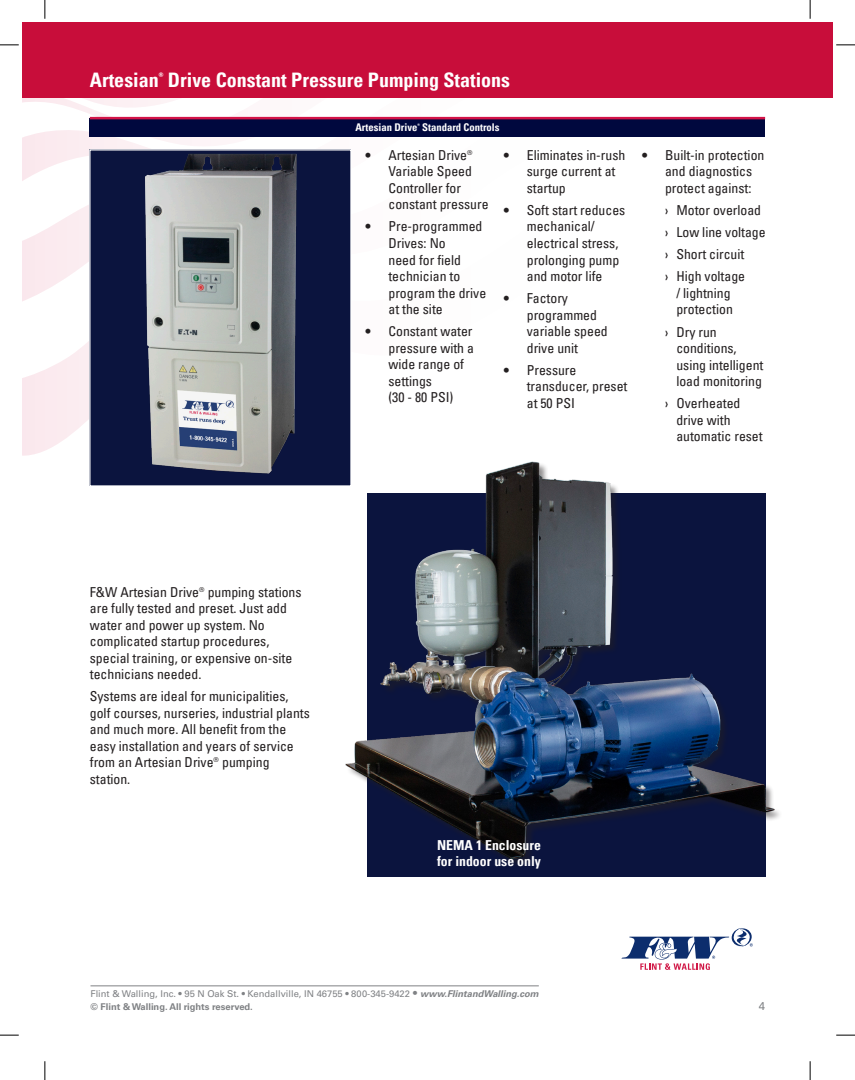
<style>
.page{position:relative;width:855px;height:1080px;background:#fff}
.page>*{position:absolute;margin:0;border:0;box-sizing:border-box;transform-origin:0 0}
._1st_Subhead_BStd_16{font:700 condensed 20px "Univers LT Pro";color:#fff}
.Body_copy_10_pt_Bstd{font:condensed 13.75px/16.5px "Univers LT Pro";color:#231f20}
.Model_Number_Rev_-_B{font:700 condensed 13.75px/16.5px "Univers LT Pro";color:#fff}
.t1{font:11.25px "Univers LT Pro 55 Roman";color:#808285}
.Reversed_Chart_head{font:700 condensed 10.62px "Univers LT Pro";color:#fff}
.t2{font:9.38px "Univers LT Pro 55 Roman";color:#808285}
.t3{font:700 9.38px "Univers LT Pro 65";color:#808285}
.s1{font-size:11.25px}
.s2{font-family:"Univers LT Pro 65";font-weight:700;font-style:italic}
</style>
<div class="page">
<svg style="left:22px;top:97px;width:795px;height:359px"></svg>
<hr style="left:90px;top:985px;width:449px;height:1px;background:#808285">
<svg style="left:621px;top:928px;width:132px;height:42px"></svg>
<div style="left:34px;top:22px;width:798px;height:75px;background:#c80d3a"></div>
<div style="left:367px;top:493px;width:399px;height:384px;background:#0b143e"></div>
<div style="left:90px;top:118px;width:675px;height:19px;background:#00083e"></div>
<hr style="left:90px;top:117px;width:675px;height:2px;background:#d31448">
<div style="left:346px;top:461px;width:437px;height:407px;background:#231f20;opacity:.5"></div>
<img style="left:345px;top:461px;width:432px;height:401px">
<div style="left:90px;top:150px;width:261px;height:336px;background:#0b143e"></div>
<img style="left:145px;top:154px;width:152px;height:320px">
<svg style="left:0;top:44px;width:19px;height:2px"></svg>
<svg style="left:836px;top:44px;width:19px;height:2px"></svg>
<svg style="left:0;top:1034px;width:19px;height:2px"></svg>
<svg style="left:836px;top:1034px;width:19px;height:2px"></svg>
<svg style="left:44px;top:0;width:2px;height:19px"></svg>
<svg style="left:44px;top:1061px;width:2px;height:19px"></svg>
<svg style="left:809px;top:0;width:2px;height:19px"></svg>
<svg style="left:809px;top:1061px;width:2px;height:19px"></svg>
<p class="_1st_Subhead_BStd_16" style="left:90px;top:68px;width:422px">Artesian<sup>®</sup> Drive Constant Pressure Pumping Stations</p>
<p class="Reversed_Chart_head" style="left:355px;top:121px;width:146px">Artesian Drive<sup>®</sup> Standard Controls</p>
<p class="Body_copy_10_pt_Bstd" style="left:388px;top:146px;width:102px;text-indent:-22px">• Artesian Drive®<br>Variable Speed<br>Controller for constant pressure</p>
<p class="Body_copy_10_pt_Bstd" style="left:388px;top:218px;width:99px;text-indent:-22px">• Pre-programmed<br>Drives: No<br>need for field technician to program the drive at the site</p>
<p class="Body_copy_10_pt_Bstd" style="left:388px;top:323px;width:87px;text-indent:-22px">• Constant water pressure with a wide range of settings<br>(30 - 80 PSI)</p>
<p class="Body_copy_10_pt_Bstd" style="left:527px;top:146px;width:100px;text-indent:-22px">• Eliminates in-rush surge current at startup</p>
<p class="Body_copy_10_pt_Bstd" style="left:527px;top:201px;width:100px;text-indent:-22px">• Soft start reduces mechanical/ electrical stress, prolonging pump and motor life</p>
<p class="Body_copy_10_pt_Bstd" style="left:527px;top:290px;width:82px;text-indent:-22px">• Factory programmed variable speed drive unit</p>
<p class="Body_copy_10_pt_Bstd" style="left:527px;top:361px;width:102px;text-indent:-22px">• Pressure transducer, preset at 50 PSI</p>
<p class="Body_copy_10_pt_Bstd" style="left:665px;top:146px;width:101px;text-indent:-22px">• Built-in protection and diagnostics protect against:</p>
<p class="Body_copy_10_pt_Bstd" style="left:665px;top:201px;width:98px">› Motor overload</p>
<p class="Body_copy_10_pt_Bstd" style="left:665px;top:224px;width:102px">› Low line voltage</p>
<p class="Body_copy_10_pt_Bstd" style="left:665px;top:246px;width:81px">› Short circuit</p>
<p class="Body_copy_10_pt_Bstd" style="left:665px;top:268px;width:81px;text-align:center">› High voltage / lightning protection</p>
<p class="Body_copy_10_pt_Bstd" style="left:676px;top:323px;width:89px;text-indent:-11px">› Dry run conditions, using intelligent load monitoring</p>
<p class="Body_copy_10_pt_Bstd" style="left:676px;top:395px;width:88px;text-indent:-11px">› Overheated drive with automatic reset</p>
<p class="Body_copy_10_pt_Bstd" style="left:90px;top:583px;width:213px">F&amp;W Artesian Drive® pumping stations are fully tested and preset. Just add water and power up system. No complicated startup procedures, special training, or expensive on-site technicians needed.</p>
<p class="Body_copy_10_pt_Bstd" style="left:90px;top:688px;width:221px">Systems are ideal for municipalities, golf courses, nurseries, industrial plants and much more. All benefit from the easy installation and years of service from an Artesian Drive® pumping station.</p>
<p class="Model_Number_Rev_-_B" style="left:437px;top:836px;width:105px">NEMA 1 Enclosure for indoor use only</p>
<p class="t2" style="left:90px;top:987px;width:450px">Flint &amp; Walling, Inc. • 95 N Oak St. • Kendallville, IN 46755 • 800-345-9422 <span class="s1">•</span> <span class="s2">www.FlintandWalling.com</span></p>
<p class="t3" style="left:90px;top:1000px;width:164px">© Flint &amp; Walling. All rights reserved.</p>
<p class="t1" style="left:759px;top:998px;width:8px">4</p>
</div>
